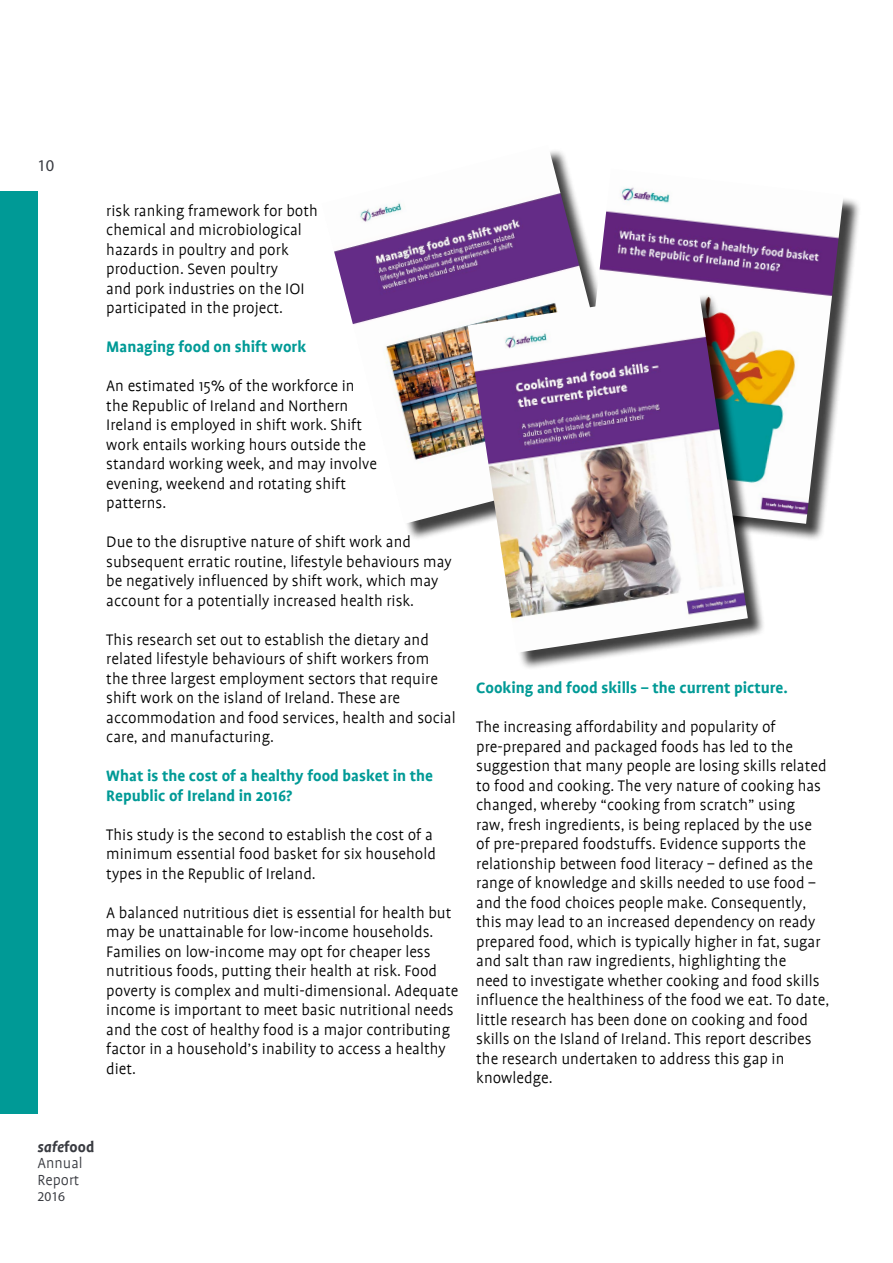
<style>
.page{position:relative;width:893px;height:1263px;background:#fff}
.page>*{position:absolute;margin:0;border:0;box-sizing:border-box;transform-origin:0 0}
.t1{font:300 17.25px/19.5px "Profile";color:#000}
.t2{font:700 17.25px/19.5px "Profile";color:#009a96}
.t3{font:300 16.5px/16.5px "Profile";color:#393b41}
.t4{font:16.5px "Myriad Pro";color:#393b41}
.t5{font:13.5px "Myriad Pro";color:#393b41}
.s1{font-weight:700;font-style:italic}
.s2{font-weight:700}
</style>
<div class="page">
<div style="left:0;top:191px;width:38px;height:923px;background:#009a96"></div>
<div style="left:325px;top:148px;width:324px;height:394px;background:#000;opacity:.75"></div>
<img style="left:325px;top:148px;width:306px;height:376px">
<div style="left:576px;top:172px;width:285px;height:370px;background:#000;opacity:.75"></div>
<img style="left:574px;top:169px;width:269px;height:355px">
<div style="left:471px;top:294px;width:295px;height:377px;background:#000;opacity:.75"></div>
<img style="left:468px;top:291px;width:280px;height:362px">
<p class="t4" style="left:38px;top:155px;width:18px">10</p>
<p class="t1" style="left:106px;top:201px;width:213px">risk ranking framework for both chemical and microbiological hazards in poultry and pork production. Seven poultry<br>and pork industries on the IOI participated in the project.</p>
<p class="t2" style="left:106px;top:337px;width:201px">Managing food on shift work</p>
<p class="t1" style="left:106px;top:376px;width:272px">An estimated 15% of the workforce in the Republic of Ireland and Northern Ireland is employed in shift work. Shift work entails working hours outside the standard working week, and may involve evening, weekend and rotating shift patterns.</p>
<p class="t1" style="left:106px;top:532px;width:347px">Due to the disruptive nature of shift work and subsequent erratic routine, lifestyle behaviours may be negatively influenced by shift work, which may account for a potentially increased health risk.</p>
<p class="t1" style="left:106px;top:630px;width:351px">This research set out to establish the dietary and related lifestyle behaviours of shift workers from<br>the three largest employment sectors that require shift work on the island of Ireland. These are accommodation and food services, health and social care, and manufacturing.</p>
<p class="t2" style="left:106px;top:766px;width:328px">What is the cost of a healthy food basket in the<br>Republic of Ireland in 2016?</p>
<p class="t1" style="left:106px;top:825px;width:331px">This study is the second to establish the cost of a minimum essential food basket for six household types in the Republic of Ireland.</p>
<p class="t1" style="left:106px;top:903px;width:354px">A balanced nutritious diet is essential for health but may be unattainable for low-income households.<br>Families on low-income may opt for cheaper less nutritious foods, putting their health at risk. Food poverty is complex and multi-dimensional. Adequate income is important to meet basic nutritional needs and the cost of healthy food is a major contributing factor in a household’s inability to access a healthy diet.</p>
<p class="t2" style="left:476px;top:678px;width:313px">Cooking and food skills – the current picture.</p>
<p class="t1" style="left:476px;top:717px;width:354px">The increasing affordability and popularity of pre-prepared and packaged foods has led to the suggestion that many people are losing skills related to food and cooking. The very nature of cooking has changed, whereby “cooking from scratch” using<br>raw, fresh ingredients, is being replaced by the use of pre-prepared foodstuffs. Evidence supports the relationship between food literacy – defined as the range of knowledge and skills needed to use food – and the food choices people make. Consequently, this may lead to an increased dependency on ready prepared food, which is typically higher in fat, sugar and salt than raw ingredients, highlighting the<br>need to investigate whether cooking and food skills influence the healthiness of the food we eat. To date, little research has been done on cooking and food skills on the Island of Ireland. This report describes the research undertaken to address this gap in knowledge.</p>
<p class="t3" style="left:38px;top:1138px;width:58px"><span class="s1">safe</span><span class="s2">food<br></span>Annual<br>Report</p>
<p class="t5" style="left:38px;top:1188px;width:29px">2016</p>
</div>
